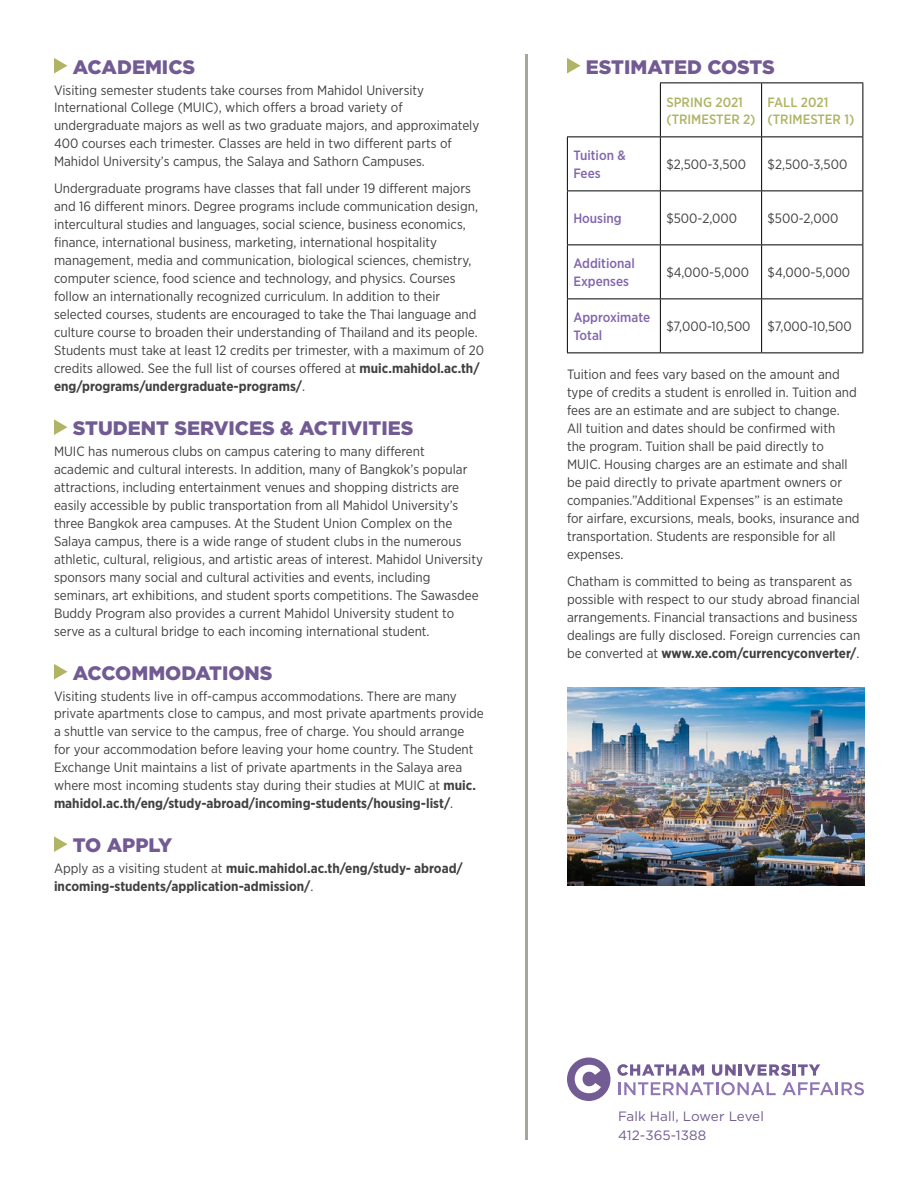
<style>
.page{position:relative;width:918px;height:1188px;background:#fff}
.page>*{position:absolute;margin:0;border:0;box-sizing:border-box;transform-origin:0 0}
.t1{font:900 19.5px "Gotham";color:#725b93}
.t2{font:13.5px/18px "Gotham Narrow";color:#414042}
.t3{font:700 13.5px/18px "Gotham Narrow";color:#414042}
.t4{font:500 13.5px/18px "Gotham Narrow";color:#8166ac}
.t5{font:500 13.5px/16.5px "Gotham Narrow";color:#b0b464}
.t6{font:13.5px/19.5px "Gotham";letter-spacing:.005em;color:#725b93}
.s1{font-weight:700}
.s2{font-weight:400}
</style>
<div class="page">
<svg style="left:54px;top:58px;width:14px;height:15px"></svg>
<svg style="left:54px;top:419px;width:14px;height:16px"></svg>
<svg style="left:54px;top:664px;width:14px;height:15px"></svg>
<svg style="left:54px;top:836px;width:14px;height:16px"></svg>
<hr style="left:525px;top:54px;width:3px;height:1086px;background:#a4a89a">
<svg style="left:567px;top:58px;width:13px;height:15px"></svg>
<hr style="left:660px;top:82px;width:102px;height:1px;background:#000">
<hr style="left:660px;top:83px;width:1px;height:53px;background:#000">
<hr style="left:762px;top:82px;width:101px;height:1px;background:#000">
<hr style="left:761px;top:83px;width:1px;height:53px;background:#000">
<hr style="left:862px;top:83px;width:1px;height:53px;background:#000">
<hr style="left:567px;top:136px;width:93px;height:1px;background:#000">
<hr style="left:567px;top:137px;width:1px;height:53px;background:#000">
<hr style="left:660px;top:136px;width:102px;height:1px;background:#000">
<hr style="left:660px;top:137px;width:1px;height:53px;background:#000">
<hr style="left:762px;top:136px;width:101px;height:1px;background:#000">
<hr style="left:761px;top:137px;width:1px;height:53px;background:#000">
<hr style="left:862px;top:137px;width:1px;height:53px;background:#000">
<hr style="left:567px;top:190px;width:93px;height:1px;background:#000">
<hr style="left:567px;top:191px;width:1px;height:53px;background:#000">
<hr style="left:660px;top:190px;width:102px;height:1px;background:#000">
<hr style="left:660px;top:191px;width:1px;height:53px;background:#000">
<hr style="left:762px;top:190px;width:101px;height:1px;background:#000">
<hr style="left:761px;top:191px;width:1px;height:53px;background:#000">
<hr style="left:862px;top:191px;width:1px;height:53px;background:#000">
<hr style="left:567px;top:244px;width:93px;height:1px;background:#000">
<hr style="left:567px;top:245px;width:1px;height:53px;background:#000">
<hr style="left:660px;top:244px;width:102px;height:1px;background:#000">
<hr style="left:660px;top:245px;width:1px;height:53px;background:#000">
<hr style="left:762px;top:244px;width:101px;height:1px;background:#000">
<hr style="left:761px;top:245px;width:1px;height:53px;background:#000">
<hr style="left:862px;top:245px;width:1px;height:53px;background:#000">
<hr style="left:567px;top:298px;width:93px;height:1px;background:#000">
<hr style="left:567px;top:299px;width:1px;height:53px;background:#000">
<hr style="left:660px;top:298px;width:102px;height:1px;background:#000">
<hr style="left:660px;top:299px;width:1px;height:53px;background:#000">
<hr style="left:762px;top:298px;width:101px;height:1px;background:#000">
<hr style="left:761px;top:299px;width:1px;height:53px;background:#000">
<hr style="left:862px;top:299px;width:1px;height:53px;background:#000">
<hr style="left:567px;top:352px;width:93px;height:1px;background:#000">
<hr style="left:660px;top:352px;width:102px;height:1px;background:#000">
<hr style="left:762px;top:352px;width:101px;height:1px;background:#000">
<img style="left:567px;top:687px;width:297px;height:199px">
<div style="left:567px;top:1058px;width:43px;height:43px;background:#735c94;border-radius:50%"></div>
<svg style="left:617px;top:1064px;width:87px;height:12px"></svg>
<svg style="left:712px;top:1064px;width:108px;height:12px"></svg>
<svg style="left:575px;top:1065px;width:26px;height:28px"></svg>
<svg style="left:619px;top:1082px;width:157px;height:13px"></svg>
<svg style="left:782px;top:1082px;width:82px;height:13px"></svg>
<h1 class="t1" style="left:73px;top:55px;width:124px">ACADEMICS</h1>
<p class="t2" style="left:54px;top:80px;width:427px">Visiting semester students take courses from Mahidol University International College (MUIC), which offers a broad variety of undergraduate majors as well as two graduate majors, and approximately 400 courses each trimester. Classes are held in two different parts of Mahidol University’s campus, the Salaya and Sathorn Campuses.</p>
<p class="t2" style="left:54px;top:179px;width:432px">Undergraduate programs have classes that fall under 19 different majors and 16 different minors. Degree programs include communication design, intercultural studies and languages, social science, business economics, finance, international business, marketing, international hospitality management, media and communication, biological sciences, chemistry, computer science, food science and technology, and physics. Courses follow an internationally recognized curriculum. In addition to their selected courses, students are encouraged to take the Thai language and culture course to broaden their understanding of Thailand and its people.<br>Students must take at least 12 credits per trimester, with a maximum of 20 credits allowed. See the full list of courses offered at <span class="s1">muic.mahidol.ac.th/ eng/programs/undergraduate-programs/</span>.</p>
<h1 class="t1" style="left:73px;top:417px;width:342px">STUDENT SERVICES &amp; ACTIVITIES</h1>
<p class="t2" style="left:54px;top:442px;width:431px">MUIC has numerous clubs on campus catering to many different academic and cultural interests. In addition, many of Bangkok’s popular attractions, including entertainment venues and shopping districts are easily accessible by public transportation from all Mahidol University’s three Bangkok area campuses. At the Student Union Complex on the Salaya campus, there is a wide range of student clubs in the numerous athletic, cultural, religious, and artistic areas of interest. Mahidol University sponsors many social and cultural activities and events, including seminars, art exhibitions, and student sports competitions. The Sawasdee Buddy Program also provides a current Mahidol University student to serve as a cultural bridge to each incoming international student.</p>
<h1 class="t1" style="left:73px;top:661px;width:201px">ACCOMMODATIONS</h1>
<p class="t2" style="left:54px;top:686px;width:431px">Visiting students live in off-campus accommodations. There are many private apartments close to campus, and most private apartments provide a shuttle van service to the campus, free of charge. You should arrange for your accommodation before leaving your home country. The Student Exchange Unit maintains a list of private apartments in the Salaya area where most incoming students stay during their studies at MUIC at <span class="s1">muic. mahidol.ac.th/eng/study-abroad/incoming-students/housing-list/</span>.</p>
<h1 class="t1" style="left:73px;top:834px;width:101px">TO APPLY</h1>
<p class="t3" style="left:54px;top:859px;width:410px"><span class="s2">Apply as a visiting student at</span> muic.mahidol.ac.th/eng/study- abroad/ incoming-students/application-admission/<span class="s2">.</span></p>
<h1 class="t1" style="left:586px;top:55px;width:191px">ESTIMATED COSTS</h1>
<p class="t5" style="left:666px;top:94px;width:91px">SPRING 2021 (TRIMESTER 2)</p>
<p class="t5" style="left:768px;top:94px;width:88px">FALL 2021 (TRIMESTER 1)</p>
<p class="t4" style="left:573px;top:146px;width:54px">Tuition &amp;<br>Fees</p>
<p class="t2" style="left:666px;top:155px;width:81px">$2,500-3,500</p>
<p class="t2" style="left:768px;top:155px;width:81px">$2,500-3,500</p>
<p class="t4" style="left:573px;top:209px;width:50px">Housing</p>
<p class="t2" style="left:666px;top:209px;width:72px">$500-2,000</p>
<p class="t2" style="left:768px;top:209px;width:72px">$500-2,000</p>
<p class="t4" style="left:573px;top:254px;width:63px">Additional<br>Expenses</p>
<p class="t2" style="left:666px;top:263px;width:84px">$4,000-5,000</p>
<p class="t2" style="left:768px;top:263px;width:84px">$4,000-5,000</p>
<p class="t4" style="left:573px;top:308px;width:78px">Approximate<br>Total</p>
<p class="t2" style="left:666px;top:317px;width:86px">$7,000-10,500</p>
<p class="t2" style="left:768px;top:317px;width:86px">$7,000-10,500</p>
<p class="t2" style="left:567px;top:365px;width:294px">Tuition and fees vary based on the amount and type of credits a student is enrolled in. Tuition and fees are an estimate and are subject to change.<br>All tuition and dates should be confirmed with<br>the program. Tuition shall be paid directly to MUIC. Housing charges are an estimate and shall be paid directly to private apartment owners or companies.”Additional Expenses” is an estimate for airfare, excursions, meals, books, insurance and transportation. Students are responsible for all expenses.</p>
<p class="t2" style="left:567px;top:572px;width:295px">Chatham is committed to being as transparent as possible with respect to our study abroad financial arrangements. Financial transactions and business dealings are fully disclosed. Foreign currencies can be converted at <span class="s1">www.xe.com/currencyconverter/</span>.</p>
<p class="t6" style="left:618px;top:1106px;width:147px">Falk Hall, Lower Level<br>412-365-1388</p>
</div>
